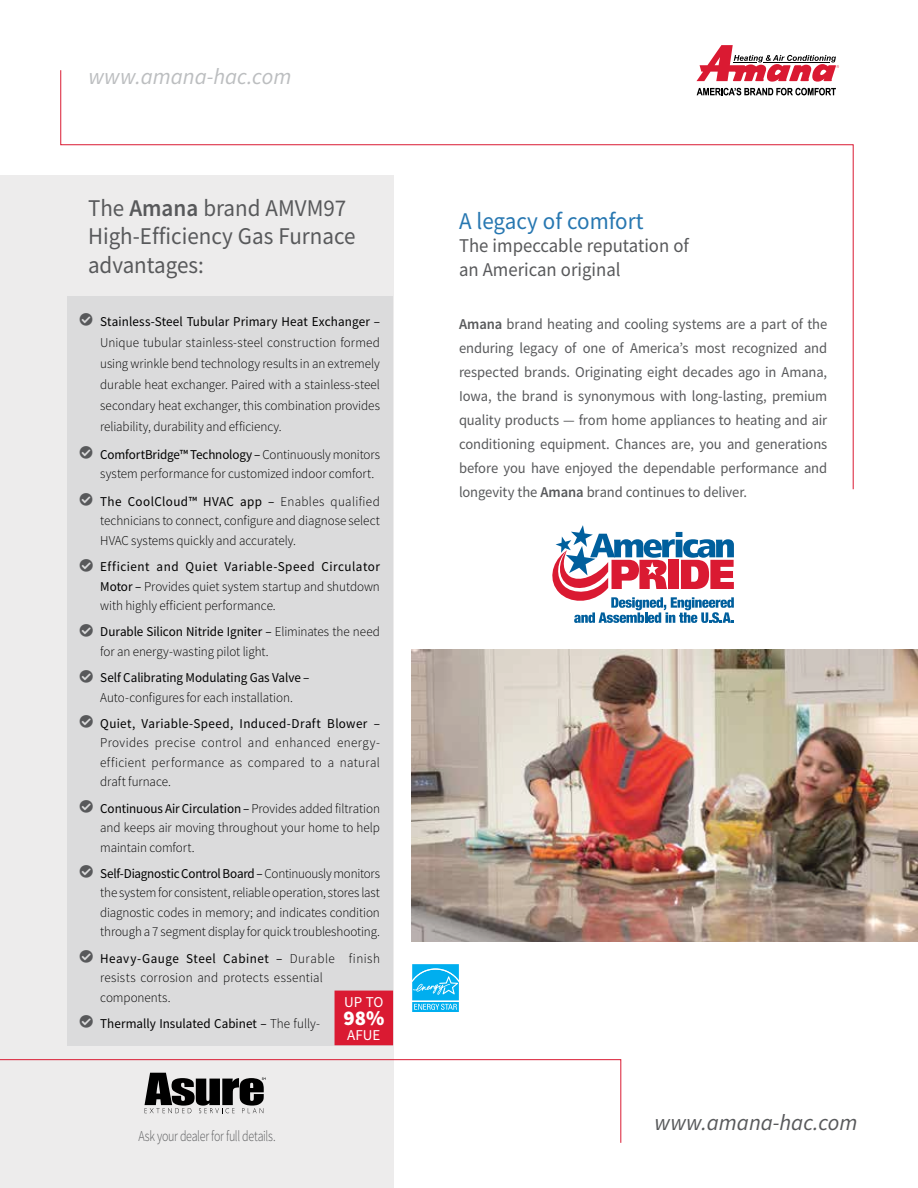
<style>
.page{position:relative;width:918px;height:1188px;background:#fff}
.page>*{position:absolute;margin:0;border:0;box-sizing:border-box;transform-origin:0 0}
.t1{font:24px/28.8px "Source Sans Pro";color:#58595b;scale:.96 1}
.t2{font:24px "Source Sans Pro";color:#2777b1;scale:.96 1}
.t3{font:italic 22.5px "Source Sans Pro";color:#bcbec0}
.t4{font:italic 22.5px "Source Sans Pro";color:#58595b}
.t5{font:900 21px "Source Sans Pro";color:#fff}
.t6{font:19.5px/23.4px "Source Sans Pro";color:#58595b;scale:.96 1}
.t7{font:15px/24px "Source Sans Pro";letter-spacing:-.005em;color:#58595b;text-align:justify}
.t8{font:300 15px "Source Sans Pro";letter-spacing:-.025em;color:#58595b;scale:.8 1}
.t9{font:15px "Source Sans Pro";color:#fff}
.t10{font:300 13.5px/19.5px "Source Sans Pro";letter-spacing:-.005em;color:#000;text-align:justify}
.t11{font:13.5px "Source Sans Pro";letter-spacing:.005em;color:#000}
.t12{font:300 13.5px/19.5px "Source Sans Pro";letter-spacing:.015em;color:#000}
.t13{font:13.5px "Source Sans Pro";letter-spacing:.03em;color:#000}
.s1{font-weight:600}
.s2{font-weight:400}
.s3{font-weight:300}
</style>
<div class="page">
<div style="left:0;top:175px;width:393px;height:1013px;background:#edecec"></div>
<svg style="left:60px;top:70px;width:794px;height:420px"></svg>
<div style="left:68px;top:296px;width:325px;height:749px;background:#dbdbdc"></div>
<svg style="left:0;top:1059px;width:621px;height:84px"></svg>
<img style="left:411px;top:649px;width:507px;height:292px">
<div style="left:335px;top:991px;width:58px;height:54px;background:#da1a32"></div>
<svg style="left:412px;top:964px;width:47px;height:48px;background:#2fbcf1"></svg>
<svg style="left:696px;top:45px;width:143px;height:37px"></svg>
<svg style="left:697px;top:88px;width:139px;height:7px"></svg>
<svg style="left:552px;top:525px;width:182px;height:98px"></svg>
<h2 class="t3" style="left:88px;top:68px;width:204px">www.amana-hac.com</h2>
<h1 class="t1" style="left:88px;top:195px;width:280px">The <span class="s1">Amana</span> brand AMVM97<br>High-Efficiency Gas Furnace advantages:</h1>
<p class="t11" style="left:100px;top:316px;width:281px">Stainless-Steel Tubular Primary Heat Exchanger –</p>
<p class="t10" style="left:100px;top:333px;width:281px;line-height:21px">Unique tubular stainless-steel construction formed using wrinkle bend technology results in an extremely durable heat exchanger. Paired with a stainless-steel secondary heat exchanger, this combination provides reliability, durability and efficiency.</p>
<p class="t10" style="left:100px;top:446px;width:281px"><span class="s2">ComfortBridge™ Technology –</span> Continuously monitors system performance for customized indoor comfort.</p>
<p class="t10" style="left:100px;top:493px;width:281px"><span class="s2">The CoolCloud™ HVAC app –</span> Enables qualified technicians to connect, configure and diagnose select HVAC systems quickly and accurately.</p>
<p class="t10" style="left:100px;top:558px;width:281px"><span class="s2">Efficient and Quiet Variable-Speed Circulator Motor –</span> Provides quiet system startup and shutdown with highly efficient performance.</p>
<p class="t10" style="left:100px;top:623px;width:281px"><span class="s2">Durable Silicon Nitride Igniter –</span> Eliminates the need for an energy-wasting pilot light.</p>
<p class="t11" style="left:100px;top:672px;width:211px">Self Calibrating Modulating Gas Valve –</p>
<p class="t10" style="left:100px;top:689px;width:194px">Auto-configures for each installation.</p>
<p class="t13" style="left:100px;top:718px;width:281px">Quiet, Variable-Speed, Induced-Draft Blower –</p>
<p class="t10" style="left:100px;top:734px;width:281px">Provides precise control and enhanced energy&shy;efficient performance as compared to a natural draft furnace.</p>
<p class="t10" style="left:100px;top:800px;width:281px"><span class="s2">Continuous Air Circulation –</span> Provides added filtration and keeps air moving throughout your home to help maintain comfort.</p>
<p class="t10" style="left:100px;top:865px;width:281px"><span class="s2">Self-Diagnostic Control Board –</span> Continuously monitors the system for consistent, reliable operation, stores last diagnostic codes in memory; and indicates condition through a 7 segment display for quick troubleshooting.</p>
<p class="t12" style="left:100px;top:950px;width:281px"><span class="s2">Heavy-Gauge Steel Cabinet –</span> Durable finish resists corrosion and protects essential components.</p>
<p class="t11" style="left:100px;top:1018px;width:221px">Thermally Insulated Cabinet – <span class="s3">The fully-</span></p>
<p class="t9" style="left:344px;top:996px;width:41px">UP TO</p>
<h3 class="t5" style="left:343px;top:1005px;width:42px">98%</h3>
<p class="t9" style="left:347px;top:1029px;width:35px">AFUE</p>
<p class="t8" style="left:139px;top:1130px;width:173px">Ask your dealer for full details.</p>
<h1 class="t2" style="left:459px;top:211px;width:194px">A legacy of comfort</h1>
<h3 class="t6" style="left:459px;top:236px;width:241px">The impeccable reputation of an American original</h3>
<p class="t7" style="left:459px;top:313px;width:370px"><span class="s1">Amana</span> brand heating and cooling systems are a part of the enduring legacy of one of America’s most recognized and respected brands. Originating eight decades ago in Amana, Iowa, the brand is synonymous with long-lasting, premium quality products — from home appliances to heating and air conditioning equipment. Chances are, you and generations before you have enjoyed the dependable performance and longevity the <span class="s1">Amana</span> brand continues to deliver.</p>
<h2 class="t4" style="left:654px;top:1114px;width:204px">www.amana-hac.com</h2>
</div>
